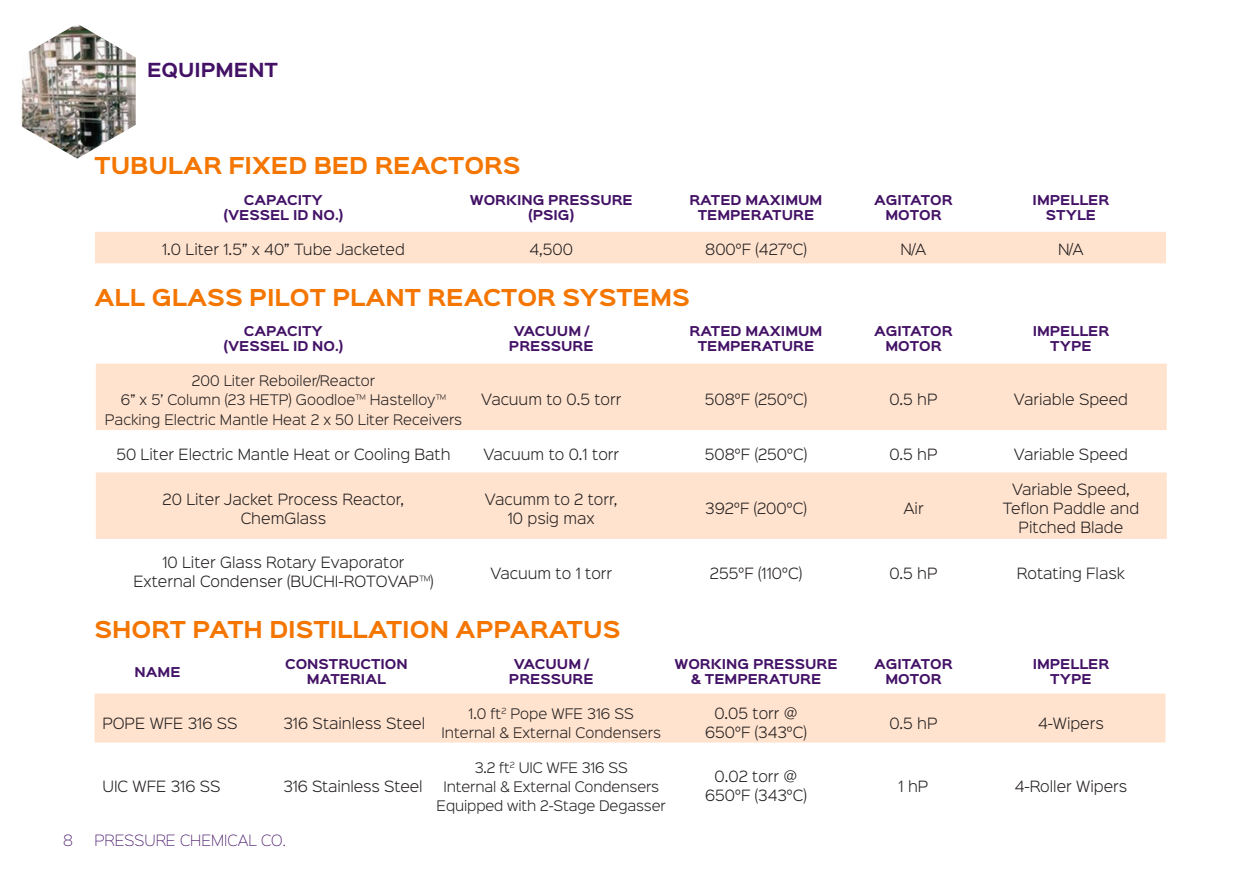
<style>
.page{position:relative;width:1260px;height:882px;background:#fff}
.page>*{position:absolute;margin:0;border:0;box-sizing:border-box;transform-origin:0 0}
.t1{font:700 21px "Sinkin Sans 700";color:#f47600}
.t2{font:700 17.5px "Sinkin Sans 700";color:#431266}
.t3{font:300 14px/19.2px "Sinkin Sans 300";color:#231f20;text-align:center}
.t4{font:14px "Sinkin Sans 200 X Light";color:#431266}
.t5{font:300 13.12px/19.2px "Sinkin Sans 300";color:#231f20;text-align:center}
.t6{font:700 12.25px "Sinkin Sans 700";color:#431266}
</style>
<div class="page">
<div style="left:95px;top:232px;width:1071px;height:31px;background:#ffe3ce"></div>
<div style="left:96px;top:364px;width:1071px;height:66px;background:#ffe3ce"></div>
<div style="left:96px;top:472px;width:1071px;height:67px;background:#ffe3ce"></div>
<div style="left:94px;top:694px;width:1072px;height:49px;background:#ffe3ce"></div>
<img style="left:21px;top:24px;width:115px;height:135px">
<p class="t2" style="left:147px;top:61px;width:132px">EQUIPMENT</p>
<p class="t1" style="left:94px;top:155px;width:428px">TUBULAR FIXED BED REACTORS</p>
<p class="t6" style="left:244px;top:194px;width:81px">CAPACITY</p>
<p class="t6" style="left:470px;top:194px;width:165px">WORKING PRESSURE</p>
<p class="t6" style="left:689px;top:194px;width:135px">RATED MAXIMUM</p>
<p class="t6" style="left:874px;top:194px;width:80px">AGITATOR</p>
<p class="t6" style="left:1033px;top:194px;width:78px">IMPELLER</p>
<p class="t6" style="left:224px;top:208px;width:121px">(VESSEL ID NO.)</p>
<p class="t6" style="left:528px;top:208px;width:47px">(PSIG)</p>
<p class="t6" style="left:698px;top:208px;width:118px">TEMPERATURE</p>
<p class="t6" style="left:885px;top:208px;width:58px">MOTOR</p>
<p class="t6" style="left:1046px;top:208px;width:52px">STYLE</p>
<p class="t3" style="left:162px;top:238px;width:244px">1.0 Liter 1.5” x 40” Tube Jacketed</p>
<p class="t3" style="left:529px;top:238px;width:45px">4,500</p>
<p class="t3" style="left:705px;top:238px;width:103px">800°F (427°C)</p>
<p class="t3" style="left:901px;top:238px;width:27px">N/A</p>
<p class="t3" style="left:1058px;top:238px;width:27px">N/A</p>
<p class="t1" style="left:94px;top:286px;width:597px">ALL GLASS PILOT PLANT REACTOR SYSTEMS</p>
<p class="t6" style="left:244px;top:325px;width:81px">CAPACITY</p>
<p class="t6" style="left:514px;top:325px;width:77px">VACUUM /</p>
<p class="t6" style="left:689px;top:325px;width:135px">RATED MAXIMUM</p>
<p class="t6" style="left:874px;top:325px;width:80px">AGITATOR</p>
<p class="t6" style="left:1033px;top:325px;width:78px">IMPELLER</p>
<p class="t6" style="left:224px;top:340px;width:121px">(VESSEL ID NO.)</p>
<p class="t6" style="left:509px;top:340px;width:86px">PRESSURE</p>
<p class="t6" style="left:698px;top:340px;width:118px">TEMPERATURE</p>
<p class="t6" style="left:885px;top:340px;width:58px">MOTOR</p>
<p class="t6" style="left:1050px;top:340px;width:43px">TYPE</p>
<p class="t5" style="left:121px;top:370px;width:327px">200 Liter Reboiler/Reactor<br>6” x 5’ Column (23 HETP) Goodloe™ Hastelloy™</p>
<p class="t3" style="left:481px;top:389px;width:142px">Vacuum to 0.5 torr</p>
<p class="t3" style="left:705px;top:389px;width:104px">508°F (250°C)</p>
<p class="t3" style="left:889px;top:389px;width:50px">0.5 hP</p>
<p class="t3" style="left:1014px;top:389px;width:116px">Variable Speed</p>
<p class="t5" style="left:105px;top:409px;width:359px">Packing Electric Mantle Heat 2 x 50 Liter Receivers</p>
<p class="t3" style="left:116px;top:443px;width:336px">50 Liter Electric Mantle Heat or Cooling Bath</p>
<p class="t3" style="left:483px;top:443px;width:137px">Vacuum to 0.1 torr</p>
<p class="t3" style="left:705px;top:443px;width:104px">508°F (250°C)</p>
<p class="t3" style="left:889px;top:443px;width:50px">0.5 hP</p>
<p class="t3" style="left:1014px;top:443px;width:116px">Variable Speed</p>
<p class="t3" style="left:163px;top:489px;width:243px">20 Liter Jacket Process Reactor,</p>
<p class="t3" style="left:485px;top:489px;width:134px">Vacumm to 2 torr,</p>
<p class="t3" style="left:1012px;top:478px;width:119px">Variable Speed,</p>
<p class="t3" style="left:705px;top:497px;width:103px">392°F (200°C)</p>
<p class="t3" style="left:903px;top:497px;width:22px">Air</p>
<p class="t3" style="left:1003px;top:497px;width:138px">Teflon Paddle and<br>Pitched Blade</p>
<p class="t3" style="left:241px;top:508px;width:87px">ChemGlass</p>
<p class="t3" style="left:508px;top:508px;width:88px">10 psig max</p>
<p class="t3" style="left:162px;top:552px;width:244px">10 Liter Glass Rotary Evaporator</p>
<p class="t3" style="left:490px;top:562px;width:123px">Vacuum to 1 torr</p>
<p class="t3" style="left:710px;top:562px;width:94px">255°F (110°C)</p>
<p class="t3" style="left:889px;top:562px;width:50px">0.5 hP</p>
<p class="t3" style="left:1017px;top:562px;width:110px">Rotating Flask</p>
<p class="t3" style="left:133px;top:571px;width:302px">External Condenser (BUCHI-ROTOVAP™)</p>
<p class="t1" style="left:94px;top:618px;width:527px">SHORT PATH DISTILLATION APPARATUS</p>
<p class="t6" style="left:134px;top:666px;width:48px">NAME</p>
<p class="t6" style="left:285px;top:657px;width:124px">CONSTRUCTION</p>
<p class="t6" style="left:514px;top:657px;width:77px">VACUUM /</p>
<p class="t6" style="left:674px;top:657px;width:165px">WORKING PRESSURE</p>
<p class="t6" style="left:874px;top:657px;width:80px">AGITATOR</p>
<p class="t6" style="left:1033px;top:657px;width:78px">IMPELLER</p>
<p class="t6" style="left:307px;top:672px;width:81px">MATERIAL</p>
<p class="t6" style="left:509px;top:672px;width:86px">PRESSURE</p>
<p class="t6" style="left:691px;top:672px;width:132px">&amp; TEMPERATURE</p>
<p class="t6" style="left:885px;top:672px;width:58px">MOTOR</p>
<p class="t6" style="left:1050px;top:672px;width:43px">TYPE</p>
<p class="t5" style="left:469px;top:703px;width:167px">1.0 ft<sup>2</sup> Pope WFE 316 SS</p>
<p class="t3" style="left:714px;top:702px;width:85px">0.05 torr @</p>
<p class="t3" style="left:102px;top:713px;width:137px">POPE WFE 316 SS</p>
<p class="t3" style="left:284px;top:713px;width:143px">316 Stainless Steel</p>
<p class="t5" style="left:441px;top:722px;width:221px">Internal &amp; External Condensers</p>
<p class="t3" style="left:705px;top:721px;width:103px">650°F (343°C)</p>
<p class="t5" style="left:475px;top:757px;width:155px">3.2 ft<sup>2</sup> UIC WFE 316 SS</p>
<p class="t3" style="left:715px;top:765px;width:84px">0.02 torr @</p>
<p class="t3" style="left:102px;top:776px;width:120px">UIC WFE 316 SS</p>
<p class="t3" style="left:284px;top:776px;width:141px">316 Stainless Steel</p>
<p class="t5" style="left:443px;top:776px;width:217px">Internal &amp; External Condensers</p>
<p class="t3" style="left:705px;top:784px;width:103px">650°F (343°C)</p>
<p class="t5" style="left:437px;top:795px;width:231px">Equipped with 2-Stage Degasser</p>
<p class="t4" style="left:63px;top:829px;width:11px">8</p>
<p class="t4" style="left:94px;top:829px;width:193px">PRESSURE CHEMICAL CO.</p>
<p class="t3" style="left:889px;top:713px;width:50px">0.5 hP</p>
<p class="t3" style="left:1038px;top:713px;width:67px">4-Wipers</p>
<p class="t3" style="left:899px;top:776px;width:31px">1 hP</p>
<p class="t3" style="left:1015px;top:776px;width:114px">4-Roller Wipers</p>
</div>
